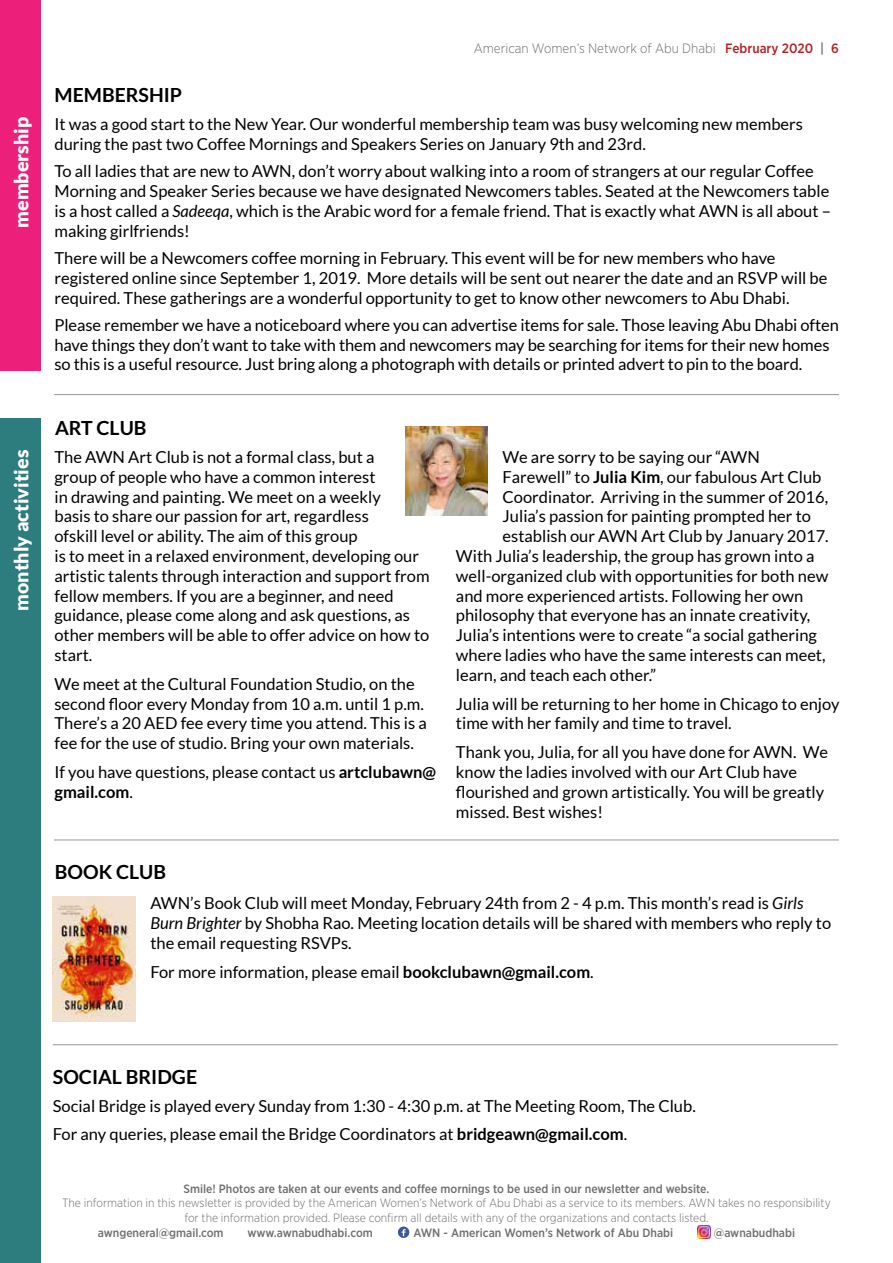
<style>
.page{position:relative;width:893px;height:1263px;background:#fff}
.page>*{position:absolute;margin:0;border:0;box-sizing:border-box;transform-origin:0 0}
.t1{font:700 19.5px "Lato";color:#000}
.t2{font:900 19.5px "Lato";color:#fff}
.t3{font:16.5px/19.8px "Lato";color:#000}
.t4{font:300 13.5px "Gotham Narrow";color:#6d6e71}
.t5{font:300 12px/14.4px "Gotham Narrow";color:#6d6e71;text-align:center}
.t6{font:500 12px "Gotham Narrow";color:#6d6e71}
.s1{font-weight:500;color:#b42024}
.s2{font-weight:500}
.s3{font-style:italic}
.s4{font-weight:700}
</style>
<div class="page">
<svg style="left:398px;top:1226px;width:11px;height:12px"></svg>
<img style="left:697px;top:1225px;width:14px;height:14px">
<div style="left:0;top:419px;width:40px;height:844px;background:#2e7d7e"></div>
<hr style="left:54px;top:839px;width:785px;height:1px;background:#939598">
<hr style="left:53px;top:1044px;width:785px;height:1px;background:#939598">
<img style="left:53px;top:896px;width:82px;height:125px">
<div style="left:0;top:0;width:40px;height:370px;background:#ec207b"></div>
<hr style="left:54px;top:394px;width:785px;height:1px;background:#939598">
<img style="left:405px;top:427px;width:83px;height:89px">
<p class="t2" style="left:10px;top:228px;width:112px;rotate:-90deg">membership</p>
<p class="t2" style="left:10px;top:611px;width:162px;rotate:-90deg">monthly activities</p>
<p class="t4" style="left:474px;top:40px;width:367px">American Women’s Network of Abu Dhabi <span class="s1">February 2020</span> <span class="s2">|</span> <span class="s1">6</span></p>
<p class="t1" style="left:55px;top:83px;width:129px">MEMBERSHIP</p>
<p class="t3" style="left:54px;top:114px;width:750px">It was a good start to the New Year. Our wonderful membership team was busy welcoming new members during the past two Coffee Mornings and Speakers Series on January 9th and 23rd.</p>
<p class="t3" style="left:54px;top:161px;width:778px">To all ladies that are new to AWN, don’t worry about walking into a room of strangers at our regular Coffee Morning and Speaker Series because we have designated Newcomers tables. Seated at the Newcomers table is a host called a <span class="s3">Sadeeqa</span>, which is the Arabic word for a female friend. That is exactly what AWN is all about – making girlfriends!</p>
<p class="t3" style="left:54px;top:248px;width:774px">There will be a Newcomers coffee morning in February. This event will be for new members who have registered online since September 1, 2019. More details will be sent out nearer the date and an RSVP will be required. These gatherings are a wonderful opportunity to get to know other newcomers to Abu Dhabi.</p>
<p class="t3" style="left:54px;top:315px;width:786px">Please remember we have a noticeboard where you can advertise items for sale. Those leaving Abu Dhabi often have things they don’t want to take with them and newcomers may be searching for items for their new homes so this is a useful resource. Just bring along a photograph with details or printed advert to pin to the board.</p>
<p class="t1" style="left:55px;top:416px;width:93px">ART CLUB</p>
<p class="t3" style="left:54px;top:447px;width:377px">The AWN Art Club is not a formal class, but a<br>group of people who have a common interest<br>in drawing and painting. We meet on a weekly<br>basis to share our passion for art, regardless<br>ofskill level or ability. The aim of this group<br>is to meet in a relaxed environment, developing our artistic talents through interaction and support from fellow members. If you are a beginner, and need guidance, please come along and ask questions, as other members will be able to offer advice on how to start.</p>
<p class="t3" style="left:54px;top:674px;width:374px">We meet at the Cultural Foundation Studio, on the second floor every Monday from 10 a.m. until 1 p.m.<br>There’s a 20 AED fee every time you attend. This is a fee for the use of studio. Bring your own materials.</p>
<p class="t3" style="left:54px;top:762px;width:383px">If you have questions, please contact us <span class="s4">artclubawn@ gmail.com</span>.</p>
<p class="t1" style="left:55px;top:861px;width:113px">BOOK CLUB</p>
<p class="t3" style="left:503px;top:447px;width:259px">We are sorry to be saying our “AWN</p>
<p class="t3" style="left:503px;top:467px;width:320px">Farewell” to <span class="s4">Julia Kim</span>, our fabulous Art Club</p>
<p class="t3" style="left:503px;top:487px;width:327px">Coordinator. Arriving in the summer of 2016,</p>
<p class="t3" style="left:503px;top:506px;width:310px">Julia’s passion for painting prompted her to</p>
<p class="t3" style="left:503px;top:526px;width:328px">establish our AWN Art Club by January 2017.</p>
<p class="t3" style="left:456px;top:546px;width:360px">With Julia’s leadership, the group has grown into a</p>
<p class="t3" style="left:456px;top:566px;width:374px">well-organized club with opportunities for both new</p>
<p class="t3" style="left:456px;top:586px;width:349px">and more experienced artists. Following her own</p>
<p class="t3" style="left:456px;top:605px;width:356px">philosophy that everyone has an innate creativity,</p>
<p class="t3" style="left:456px;top:625px;width:362px">Julia’s intentions were to create “a social gathering</p>
<p class="t3" style="left:456px;top:645px;width:371px">where ladies who have the same interests can meet,</p>
<p class="t3" style="left:456px;top:665px;width:202px">learn, and teach each other.”</p>
<p class="t3" style="left:456px;top:694px;width:385px">Julia will be returning to her home in Chicago to enjoy time with her family and time to travel.</p>
<p class="t3" style="left:456px;top:742px;width:374px">Thank you, Julia, for all you have done for AWN. We know the ladies involved with our Art Club have flourished and grown artistically. You will be greatly missed. Best wishes!</p>
<p class="t3" style="left:150px;top:893px;width:682px">AWN’s Book Club will meet Monday, February 24th from 2 - 4 p.m. This month’s read is <span class="s3">Girls<br>Burn Brighter</span> by Shobha Rao. Meeting location details will be shared with members who reply to the email requesting RSVPs.</p>
<p class="t3" style="left:150px;top:962px;width:445px">For more information, please email <span class="s4">bookclubawn@gmail.com</span>.</p>
<p class="t1" style="left:53px;top:1065px;width:146px">SOCIAL BRIDGE</p>
<p class="t3" style="left:53px;top:1091px;width:645px;line-height:28.8px">Social Bridge is played every Sunday from 1:30 - 4:30 p.m. at The Meeting Room, The Club.<br>For any queries, please email the Bridge Coordinators at <span class="s4">bridgeawn@gmail.com</span>.</p>
<p class="t6" style="left:184px;top:1181px;width:527px">Smile! Photos are taken at our events and coffee mornings to be used in our newsletter and website.</p>
<p class="t5" style="left:62px;top:1195px;width:770px">The information in this newsletter is provided by the American Women’s Network of Abu Dhabi as a service to its members. AWN takes no responsibility for the information provided. Please confirm all details with any of the organizations and contacts listed.</p>
<p class="t6" style="left:98px;top:1226px;width:127px">awngeneral@gmail.com</p>
<p class="t6" style="left:248px;top:1226px;width:127px">www.awnabudhabi.com</p>
<p class="t6" style="left:413px;top:1226px;width:261px">AWN - American Women’s Network of Abu Dhabi</p>
<p class="t6" style="left:714px;top:1226px;width:83px">@awnabudhabi</p>
</div>
